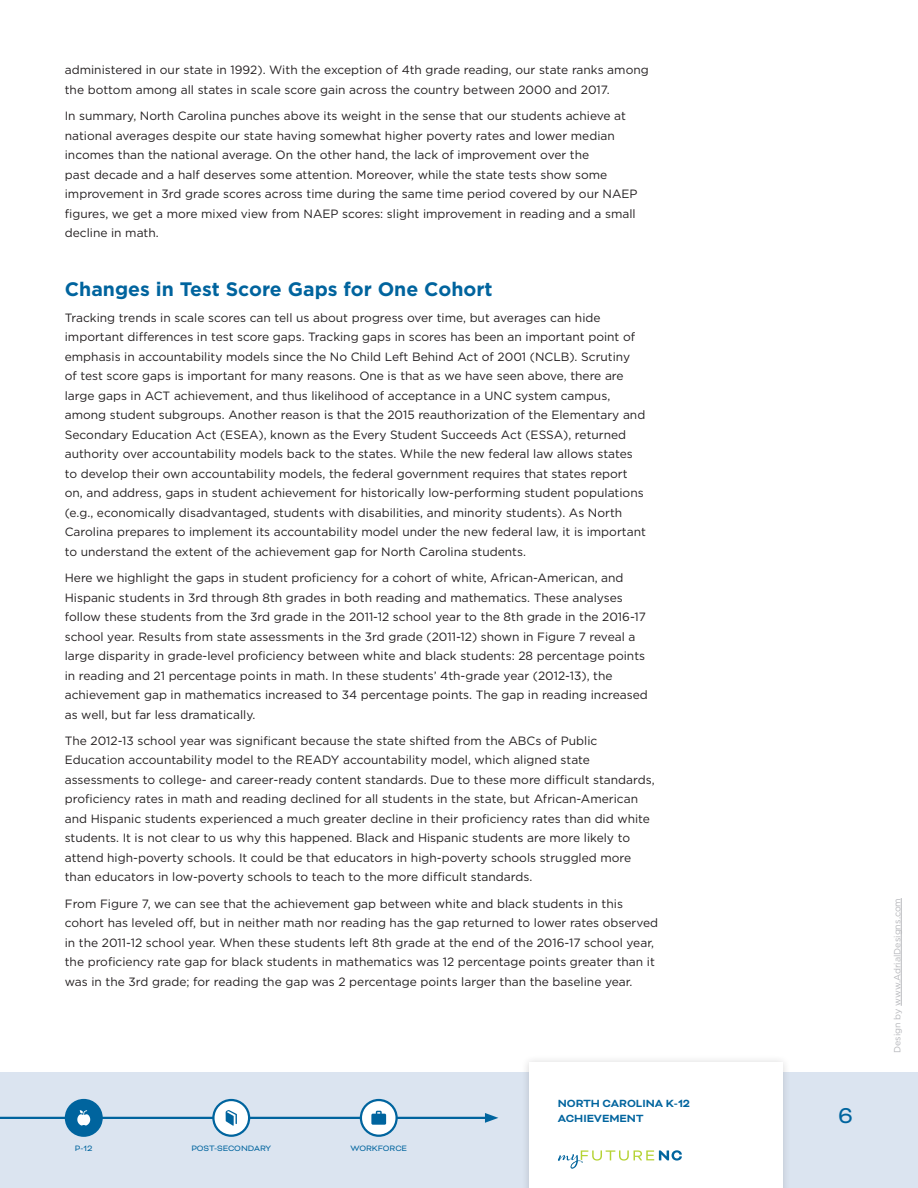
<style>
.page{position:relative;width:918px;height:1188px;background:#fff}
.page>*{position:absolute;margin:0;border:0;box-sizing:border-box;transform-origin:0 0}
.t1{font:24.75px "Bicyclette";color:#00649e}
.t2{font:700 19.5px "Gotham";color:#00649e}
.t3{font:12px/19.5px "Gotham";color:#231f20}
.t4{font:700 12px/15px "Bicyclette";color:#00649e}
.t5{font:9px "Gotham";color:#b6b7bb}
.t6{font:9px "Bicyclette";color:#00649e}
</style>
<div class="page">
<div style="left:0;top:1073px;width:918px;height:115px;background:#dbe4f0"></div>
<div style="left:521px;top:1055px;width:270px;height:133px;background:#231f20;opacity:.18"></div>
<div style="left:529px;top:1063px;width:254px;height:125px;background:#fff"></div>
<hr style="left:0;top:1117px;width:489px;height:2px;background:#00649e">
<svg style="left:485px;top:1113px;width:13px;height:10px"></svg>
<div style="left:66px;top:1100px;width:36px;height:36px;background:#00649e;border-radius:50%"></div>
<div style="left:65px;top:1099px;width:38px;height:38px;border:2px solid #00649e;border-radius:50%"></div>
<svg style="left:77px;top:1110px;width:13px;height:16px"></svg>
<svg style="left:213px;top:1100px;width:36px;height:36px"></svg>
<div style="left:212px;top:1099px;width:38px;height:38px;border:2px solid #00649e;border-radius:50%"></div>
<svg style="left:226px;top:1110px;width:11px;height:16px"></svg>
<svg style="left:361px;top:1100px;width:36px;height:36px"></svg>
<div style="left:360px;top:1099px;width:38px;height:38px;border:2px solid #00649e;border-radius:50%"></div>
<svg style="left:371px;top:1111px;width:15px;height:14px"></svg>
<hr style="left:901px;top:898px;width:1px;height:108px;background:#b6b7bb">
<svg style="left:558px;top:1150px;width:124px;height:19px"></svg>
<p class="t3" style="left:65px;top:60px;width:585px">administered in our state in 1992). With the exception of 4th grade reading, our state ranks among the bottom among all states in scale score gain across the country between 2000 and 2017.</p>
<p class="t3" style="left:65px;top:106px;width:574px">In summary, North Carolina punches above its weight in the sense that our students achieve at national averages despite our state having somewhat higher poverty rates and lower median incomes than the national average. On the other hand, the lack of improvement over the<br>past decade and a half deserves some attention. Moreover, while the state tests show some improvement in 3rd grade scores across time during the same time period covered by our NAEP figures, we get a more mixed view from NAEP scores: slight improvement in reading and a small decline in math.</p>
<p class="t2" style="left:65px;top:276px;width:429px">Changes in Test Score Gaps for One Cohort</p>
<p class="t3" style="left:65px;top:308px;width:583px">Tracking trends in scale scores can tell us about progress over time, but averages can hide important differences in test score gaps. Tracking gaps in scores has been an important point of emphasis in accountability models since the No Child Left Behind Act of 2001 (NCLB). Scrutiny<br>of test score gaps is important for many reasons. One is that as we have seen above, there are large gaps in ACT achievement, and thus likelihood of acceptance in a UNC system campus, among student subgroups. Another reason is that the 2015 reauthorization of the Elementary and Secondary Education Act (ESEA), known as the Every Student Succeeds Act (ESSA), returned authority over accountability models back to the states. While the new federal law allows states to develop their own accountability models, the federal government requires that states report on, and address, gaps in student achievement for historically low-performing student populations (e.g., economically disadvantaged, students with disabilities, and minority students). As North Carolina prepares to implement its accountability model under the new federal law, it is important to understand the extent of the achievement gap for North Carolina students.</p>
<p class="t3" style="left:65px;top:568px;width:585px">Here we highlight the gaps in student proficiency for a cohort of white, African-American, and Hispanic students in 3rd through 8th grades in both reading and mathematics. These analyses follow these students from the 3rd grade in the 2011-12 school year to the 8th grade in the 2016-17 school year. Results from state assessments in the 3rd grade (2011-12) shown in Figure 7 reveal a large disparity in grade-level proficiency between white and black students: 28 percentage points in reading and 21 percentage points in math. In these students’ 4th-grade year (2012-13), the achievement gap in mathematics increased to 34 percentage points. The gap in reading increased as well, but far less dramatically.</p>
<p class="t3" style="left:65px;top:731px;width:591px">The 2012-13 school year was significant because the state shifted from the ABCs of Public Education accountability model to the READY accountability model, which aligned state assessments to college- and career-ready content standards. Due to these more difficult standards, proficiency rates in math and reading declined for all students in the state, but African-American and Hispanic students experienced a much greater decline in their proficiency rates than did white students. It is not clear to us why this happened. Black and Hispanic students are more likely to attend high-poverty schools. It could be that educators in high-poverty schools struggled more than educators in low-poverty schools to teach to the more difficult standards.</p>
<p class="t3" style="left:65px;top:893px;width:595px">From Figure 7, we can see that the achievement gap between white and black students in this cohort has leveled off, but in neither math nor reading has the gap returned to lower rates observed in the 2011-12 school year. When these students left 8th grade at the end of the 2016-17 school year, the proficiency rate gap for black students in mathematics was 12 percentage points greater than it was in the 3rd grade; for reading the gap was 2 percentage points larger than the baseline year.</p>
<p class="t6" style="left:75px;top:1143px;width:19px">P-12</p>
<p class="t6" style="left:191px;top:1143px;width:81px">POST-SECONDARY</p>
<p class="t6" style="left:350px;top:1143px;width:58px">WORKFORCE</p>
<p class="t4" style="left:558px;top:1096px;width:134px">NORTH CAROLINA K-12<br>ACHIEVEMENT</p>
<h1 class="t1" style="left:838px;top:1101px;width:16px">6</h1>
<p class="t5" style="left:891px;top:1053px;width:156px;rotate:-90deg">Design by www.AdrialDesigns.com</p>
</div>
